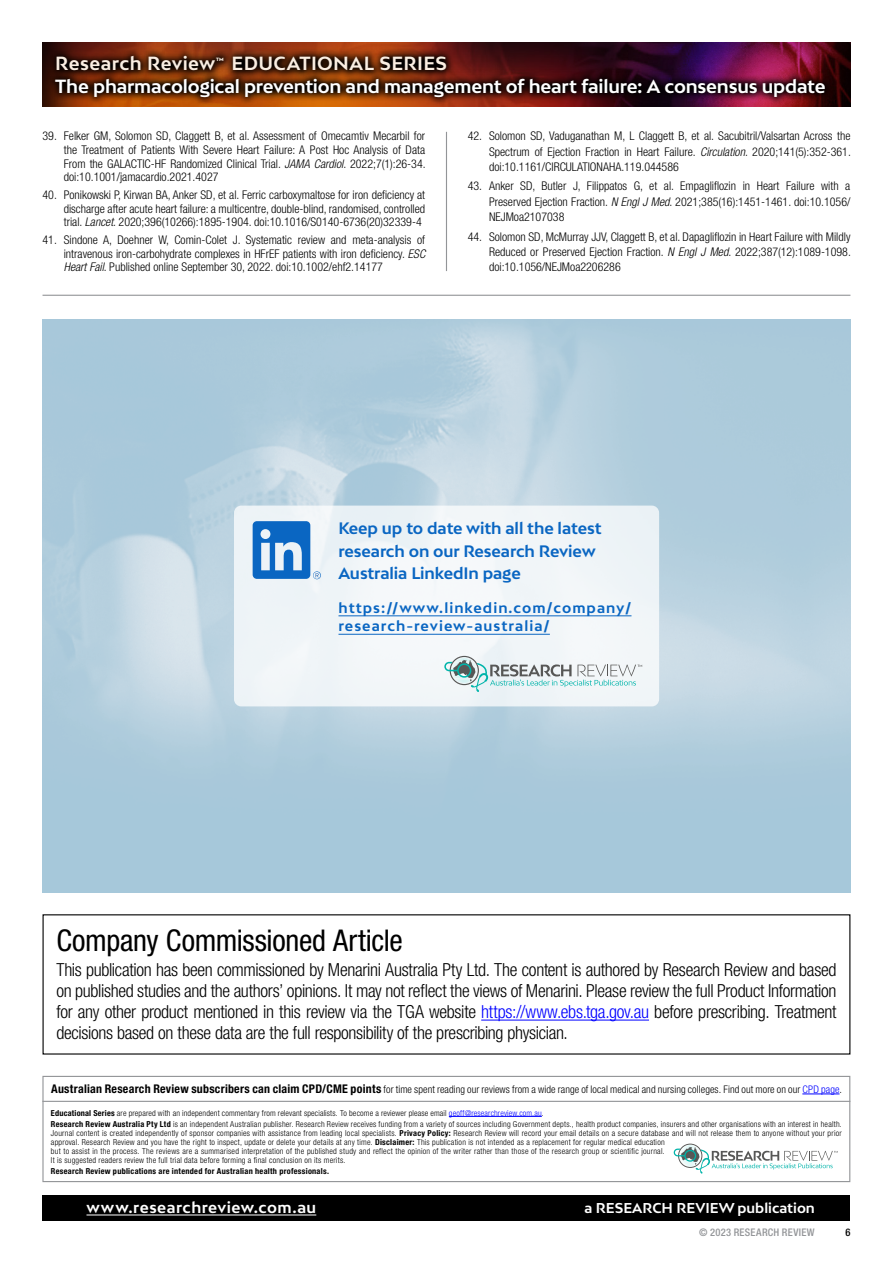
<style>
.page{position:relative;width:893px;height:1263px;background:#fff}
.page>*{position:absolute;margin:0;border:0;box-sizing:border-box;transform-origin:0 0}
.t1{font:condensed 30px "Helvetica Neue LT Pro";letter-spacing:-.01em;color:#000}
.t2{font:300 condensed 18px/21px "Helvetica Neue LT Pro";letter-spacing:-.02em;color:#000;text-align:justify}
.t3{font:700 18px "Bw Mitga";letter-spacing:-.01em;color:#fff}
.t4{font:700 18px "Bw Mitga";letter-spacing:.02em;color:#faeee2}
.t5{font:700 15.6px/22.6px "Bw Mitga";letter-spacing:-.005em;color:#0a66c2}
.t6{font:700 15px "Bw Mitga";letter-spacing:.035em;color:#fff}
.t7{font:700 13.95px/18.5px "Bw Mitga";letter-spacing:.075em;color:#0a66c2}
.t8{font:700 13.5px "Bw Mitga";color:#fff}
.t9{font:300 condensed 12px/13.5px "Helvetica Neue LT Pro";color:#000;text-align:justify}
.t10{font:300 condensed 10.5px "Helvetica Neue LT Pro";letter-spacing:.01em;color:#000}
.t11{font:500 condensed 10.5px "Helvetica Neue LT Pro";letter-spacing:.025em;color:#939598}
.t12{font:500 condensed 10.5px "Helvetica Neue LT Pro";color:#000}
.t13{font:300 condensed 8.25px/9px "Helvetica Neue LT Pro";letter-spacing:.025em;color:#000}
.t14{font:700 condensed 8.25px "Helvetica Neue LT Pro";letter-spacing:.03em;color:#000}
.t15{font:900 4.5px "Bw Mitga";color:#faeee2}
.s1{font-style:italic}
.s2{color:#00f}
.s3{font-weight:700;font-size:12px}
.s4{font-weight:700}
</style>
<div class="page">
<div style="left:42px;top:1195px;width:808px;height:25px;background:#000"></div>
<hr style="left:86px;top:1214px;width:230px;height:1px;background:#fff">
<svg style="left:674px;top:1143px;width:164px;height:31px"></svg>
<hr style="left:449px;top:1116px;width:93px;height:1px;background:#00f">
<hr style="left:802px;top:1094px;width:37px;height:1px;background:#00f">
<div style="left:42px;top:1076px;width:808px;height:106px;border:1px solid #939598"></div>
<hr style="left:42px;top:1101px;width:808px;height:1px;background:#939598">
<img style="left:43px;top:43px;width:807px;height:63px">
<svg style="left:48px;top:48px;width:407px;height:21px;background:#491a08"></svg>
<svg style="left:46px;top:69px;width:788px;height:37px;background:#521a0d"></svg>
<hr style="left:481px;top:1019px;width:168px;height:1px;background:#00f">
<div style="left:234px;top:506px;width:425px;height:200px;background:#f1f5f8;border-radius:7px"></div>
<hr style="left:338px;top:615px;width:293px;height:1px;background:#0a66c2">
<hr style="left:338px;top:634px;width:212px;height:1px;background:#0a66c2">
<svg style="left:444px;top:656px;width:198px;height:36px"></svg>
<svg style="left:252px;top:521px;width:69px;height:58px"></svg>
<hr style="left:43px;top:295px;width:807px;height:1px;background:#939598">
<hr style="left:446px;top:132px;width:1px;height:139px;background:#939598">
<h2 class="t4" style="left:55px;top:51px;width:162px">Research Review</h2>
<p class="t15" style="left:216px;top:56px;width:9px">TM</p>
<h2 class="t4" style="left:232px;top:51px;width:217px">EDUCATIONAL SERIES</h2>
<h2 class="t3" style="left:55px;top:74px;width:772px">The pharmacological prevention and management of heart failure: A consensus update</h2>
<p class="t9" style="left:64px;top:129px;width:363px;text-indent:-21px">39. Felker GM, Solomon SD, Claggett B, et al. Assessment of Omecamtiv Mecarbil for the Treatment of Patients With Severe Heart Failure: A Post Hoc Analysis of Data From the GALACTIC-HF Randomized Clinical Trial. <span class="s1">JAMA Cardiol</span>. 2022;7(1):26-34. doi:10.1001/jamacardio.2021.4027</p>
<p class="t9" style="left:64px;top:188px;width:363px;text-indent:-21px">40. Ponikowski P, Kirwan BA, Anker SD, et al. Ferric carboxymaltose for iron deficiency at discharge after acute heart failure: a multicentre, double-blind, randomised, controlled trial. <span class="s1">Lancet</span>. 2020;396(10266):1895-1904. doi:10.1016/S0140-6736(20)32339-4</p>
<p class="t9" style="left:64px;top:233px;width:363px;text-indent:-21px">41. Sindone A, Doehner W, Comin-Colet J. Systematic review and meta-analysis of intravenous iron-carbohydrate complexes in HFrEF patients with iron deficiency. <span class="s1">ESC Heart Fail</span>. Published online September 30, 2022. doi:10.1002/ehf2.14177</p>
<p class="t9" style="left:489px;top:128px;width:363px;line-height:15.3px;text-indent:-21px">42. Solomon SD, Vaduganathan M, L Claggett B, et al. Sacubitril/Valsartan Across the Spectrum of Ejection Fraction in Heart Failure. <span class="s1">Circulation</span>. 2020;141(5):352-361. doi:10.1161/CIRCULATIONAHA.119.044586</p>
<p class="t9" style="left:489px;top:178px;width:363px;line-height:15.3px;text-indent:-21px">43. Anker SD, Butler J, Filippatos G, et al. Empagliflozin in Heart Failure with a Preserved Ejection Fraction. <span class="s1">N Engl J Med</span>. 2021;385(16):1451-1461. doi:10.1056/ NEJMoa2107038</p>
<p class="t9" style="left:489px;top:229px;width:363px;line-height:15.3px;text-indent:-21px">44. Solomon SD, McMurray JJV, Claggett B, et al. Dapagliflozin in Heart Failure with Mildly Reduced or Preserved Ejection Fraction. <span class="s1">N Engl J Med</span>. 2022;387(12):1089-1098. doi:10.1056/NEJMoa2206286</p>
<p class="t5" style="left:338px;top:516px;width:264px">Keep up to date with all the latest research on our Research Review<br>Australia LinkedIn page</p>
<p class="t7" style="left:338px;top:598px;width:294px">https://www.linkedin.com/company/ research-review-australia/</p>
<p class="t1" style="left:56px;top:923px;width:348px">Company Commissioned Article</p>
<p class="t2" style="left:56px;top:959px;width:782px">This publication has been commissioned by Menarini Australia Pty Ltd. The content is authored by Research Review and based on published studies and the authors’ opinions. It may not reflect the views of Menarini. Please review the full Product Information for any other product mentioned in this review via the TGA website <span class="s2">https://www.ebs.tga.gov.au</span> before prescribing. Treatment decisions based on these data are the full responsibility of the prescribing physician.</p>
<p class="t10" style="left:51px;top:1083px;width:792px"><span class="s3">Australian Research Review subscribers can claim CPD/CME points</span> for time spent reading our reviews from a wide range of local medical and nursing colleges. Find out more on our <span class="s2">CPD page</span>.</p>
<p class="t13" style="left:51px;top:1107px;width:792px;line-height:11.1px"><span class="s4">Educational Series</span> are prepared with an independent commentary from relevant specialists. To become a reviewer please email <span class="s2">geoff@researchreview.com.au</span>.<br><span class="s4">Research Review Australia Pty Ltd</span> is an independent Australian publisher. Research Review receives funding from a variety of sources including Government depts., health product companies, insurers and other organisations with an interest in health.</p>
<p class="t13" style="left:51px;top:1128px;width:792px">Journal content is created independently of sponsor companies with assistance from leading local specialists. <span class="s4">Privacy Policy:</span> Research Review will record your email details on a secure database and will not release them to anyone without your prior approval. Research Review and you have the right to inspect, update or delete your details at any time. <span class="s4">Disclaimer:</span> This publication is not intended as a replacement for regular medical education<br>but to assist in the process. The reviews are a summarised interpretation of the published study and reflect the opinion of the writer rather than those of the research group or scientific journal.<br>It is suggested readers review the full trial data before forming a final conclusion on its merits.</p>
<p class="t14" style="left:51px;top:1166px;width:280px">Research Review publications are intended for Australian health professionals.</p>
<p class="t6" style="left:86px;top:1198px;width:231px">www.researchreview.com.au</p>
<p class="t8" style="left:584px;top:1199px;width:232px">a RESEARCH REVIEW publication</p>
<p class="t11" style="left:699px;top:1226px;width:117px">© 2023 RESEARCH REVIEW</p>
<p class="t12" style="left:845px;top:1226px;width:7px">6</p>
</div>
